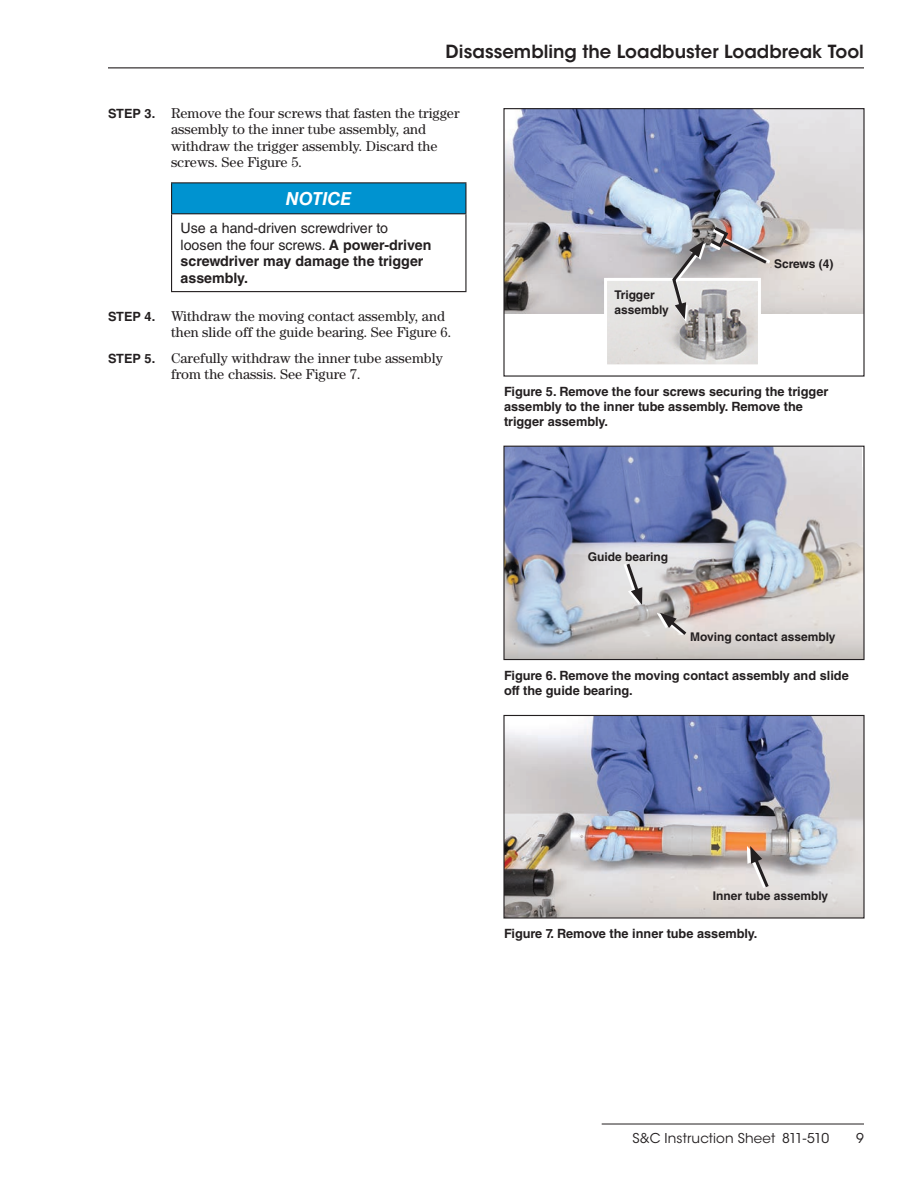
<style>
.page{position:relative;width:918px;height:1188px;background:#fff}
.page>*{position:absolute;margin:0;border:0;box-sizing:border-box;transform-origin:0 0}
.t1{font:600 18px "ITC Avant Garde Std";color:#231f20}
.t2{font:italic 700 18px "Helvetica LT Std";color:#fff}
.t3{font:14.25px/16.5px "Century Std";color:#231f20}
.t4{font:700 14.25px/16.5px "Helvetica LT Std";color:#231f20}
.t5{font:13.5px "ITC Avant Garde Std";letter-spacing:.01em;color:#231f20}
.t6{font:700 12.75px/15px "Helvetica LT Std";color:#231f20}
.t7{font:700 12px/15px "Helvetica LT Std";color:#231f20}
.s1{font-family:"Helvetica LT Std";font-weight:700;font-size:12.75px}
.s2{font-weight:400}
</style>
<div class="page">
<hr style="left:108px;top:67px;width:756px;height:1px;background:#231f20">
<hr style="left:602px;top:1124px;width:262px;height:1px;background:#231f20">
<div style="left:172px;top:183px;width:294px;height:31px;background:#0093d0"></div>
<hr style="left:171px;top:182px;width:295px;height:1px;background:#231f20">
<hr style="left:171px;top:183px;width:1px;height:30px;background:#231f20">
<hr style="left:465px;top:183px;width:1px;height:30px;background:#231f20">
<hr style="left:171px;top:213px;width:295px;height:1px;background:#231f20">
<hr style="left:171px;top:214px;width:1px;height:77px;background:#231f20">
<hr style="left:465px;top:214px;width:1px;height:77px;background:#231f20">
<hr style="left:171px;top:291px;width:295px;height:1px;background:#231f20">
<img style="left:505px;top:110px;width:358px;height:203px">
<img style="left:608px;top:282px;width:149px;height:81px">
<div style="left:604px;top:278px;width:157px;height:89px;border:3px solid #fff"></div>
<svg style="left:674px;top:319px;width:32px;height:3px"></svg>
<svg style="left:671px;top:224px;width:99px;height:95px;background:#bab8ba"></svg>
<div style="left:503px;top:108px;width:362px;height:269px;border:1px solid #231f20"></div>
<img style="left:505px;top:448px;width:358px;height:210px">
<svg style="left:657px;top:613px;width:3px;height:22px"></svg>
<svg style="left:660px;top:613px;width:30px;height:25px"></svg>
<div style="left:623px;top:564px;width:16px;height:41px;background:#e4e4e5"></div>
<svg style="left:624px;top:560px;width:18px;height:45px"></svg>
<div style="left:503px;top:446px;width:362px;height:214px;border:1px solid #231f20"></div>
<img style="left:505px;top:717px;width:358px;height:200px">
<svg style="left:747px;top:846px;width:3px;height:41px"></svg>
<svg style="left:750px;top:846px;width:21px;height:45px"></svg>
<div style="left:503px;top:715px;width:362px;height:204px;border:1px solid #231f20"></div>
<p class="t1" style="left:446px;top:40px;width:420px">Disassembling the Loadbuster Loadbreak Tool</p>
<p class="t6" style="left:108px;top:106px;width:18px">Step</p>
<p class="t3" style="left:171px;top:104px;width:290px;text-indent:-26px"><span class="s1">3.</span> Remove the four screws that fasten the trigger assembly to the inner tube assembly, and withdraw the trigger assembly. Discard the screws. See Figure 5.</p>
<p class="t2" style="left:286px;top:187px;width:67px">NOTICE</p>
<p class="t4" style="left:181px;top:220px;width:252px"><span class="s2">Use a hand-driven screwdriver to loosen the four screws.</span> A power-driven screwdriver may damage the trigger assembly.</p>
<p class="t6" style="left:108px;top:308px;width:18px">Step</p>
<p class="t3" style="left:171px;top:307px;width:282px;text-indent:-26px"><span class="s1">4.</span> Withdraw the moving contact assembly, and then slide off the guide bearing. See Figure 6.</p>
<p class="t6" style="left:108px;top:350px;width:18px">Step</p>
<p class="t3" style="left:171px;top:349px;width:273px;text-indent:-26px"><span class="s1">5.</span> Carefully withdraw the inner tube assembly from the chassis. See Figure 7.</p>
<p class="t7" style="left:615px;top:287px;width:56px">Trigger assembly</p>
<p class="t7" style="left:774px;top:256px;width:61px">Screws (4)</p>
<p class="t6" style="left:504px;top:384px;width:326px">Figure 5. Remove the four screws securing the trigger assembly to the inner tube assembly. Remove the trigger assembly.</p>
<p class="t7" style="left:588px;top:549px;width:82px">Guide bearing</p>
<p class="t7" style="left:690px;top:629px;width:147px">Moving contact assembly</p>
<p class="t6" style="left:504px;top:667px;width:346px">Figure 6. Remove the moving contact assembly and slide off the guide bearing.</p>
<p class="t7" style="left:713px;top:888px;width:117px">Inner tube assembly</p>
<p class="t6" style="left:504px;top:926px;width:253px">Figure 7. Remove the inner tube assembly.</p>
<p class="t5" style="left:633px;top:1130px;width:198px">S&amp;C Instruction Sheet 811-510</p>
<p class="t5" style="left:856px;top:1130px;width:9px">9</p>
</div>
